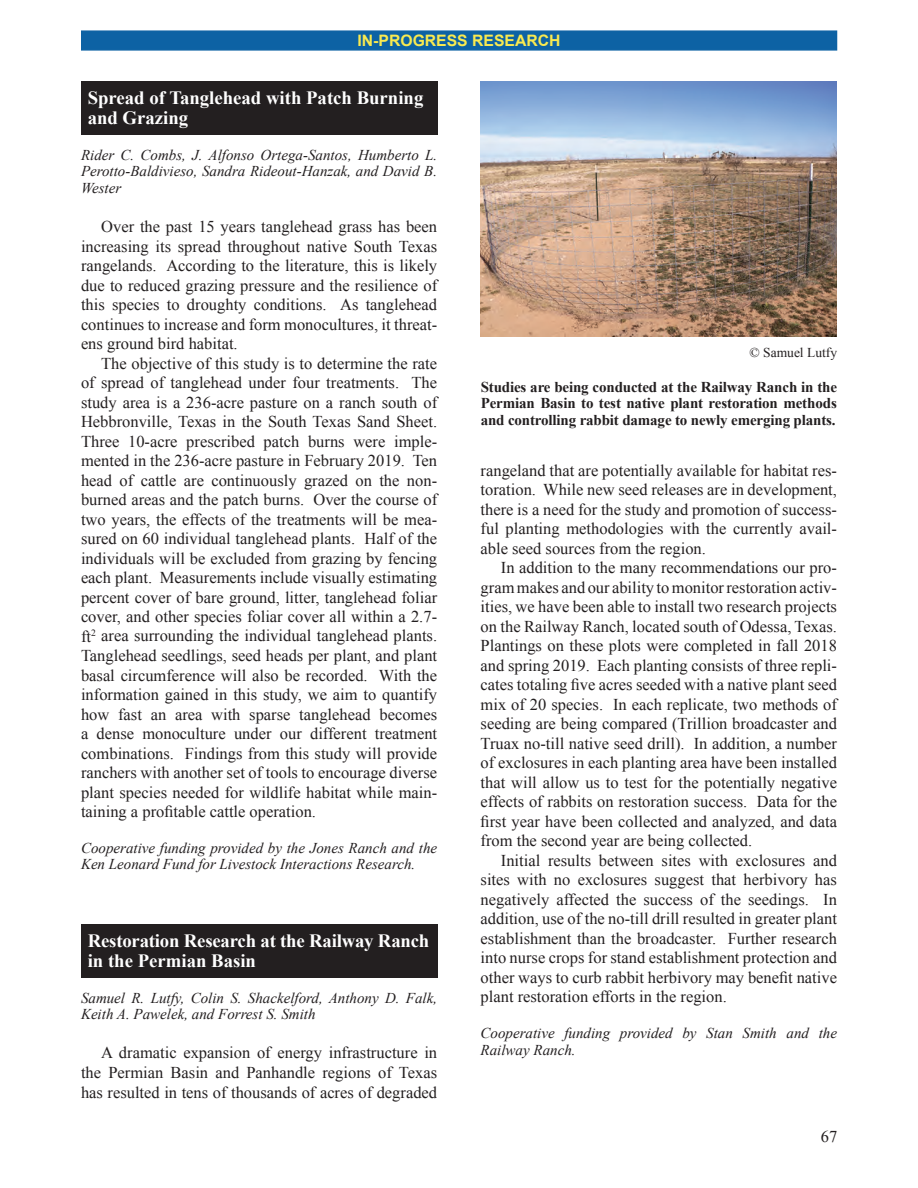
<style>
.page{position:relative;width:918px;height:1188px;background:#fff}
.page>*{position:absolute;margin:0;border:0;box-sizing:border-box;transform-origin:0 0}
.t1{font:700 18.75px/19.5px "Times New Roman";color:#fff}
.t2{font:16.5px/19.5px "Times New Roman";color:#231f20;text-align:justify}
.t3{font:700 15.75px "Arial";color:#f9ea50}
.t4{font:italic 15px/16.5px "Times New Roman";color:#231f20}
.t5{font:700 15px/16.5px "Times New Roman";letter-spacing:-.01em;color:#231f20;text-align:justify}
.t6{font:13.5px "Times New Roman";color:#231f20}
</style>
<div class="page">
<div style="left:81px;top:30px;width:756px;height:21px;background:#0d62a4;border:2px solid #0d62a4"></div>
<div style="left:81px;top:924px;width:356px;height:54px;background:#231f20"></div>
<div style="left:81px;top:81px;width:356px;height:54px;background:#231f20"></div>
<img style="left:481px;top:81px;width:356px;height:256px">
<p class="t3" style="left:358px;top:30px;width:205px">IN-PROGRESS RESEARCH</p>
<p class="t1" style="left:88px;top:88px;width:337px">Spread of Tanglehead with Patch Burning and Grazing</p>
<p class="t4" style="left:81px;top:146px;width:358px;text-align:justify">Rider C. Combs, J. Alfonso Ortega-Santos, Humberto L.<br>Perotto-Baldivieso, Sandra Rideout-Hanzak, and David B.<br>Wester</p>
<p class="t2" style="left:81px;top:216px;width:358px;text-indent:20px">Over the past 15 years tanglehead grass has been increasing its spread throughout native South Texas rangelands. According to the literature, this is likely due to reduced grazing pressure and the resilience of this species to droughty conditions. As tanglehead continues to increase and form monocultures, it threat&shy;ens ground bird habitat.</p>
<p class="t2" style="left:81px;top:353px;width:358px;text-indent:20px">The objective of this study is to determine the rate of spread of tanglehead under four treatments. The study area is a 236-acre pasture on a ranch south of Hebbronville, Texas in the South Texas Sand Sheet.<br>Three 10-acre prescribed patch burns were imple&shy;mented in the 236-acre pasture in February 2019. Ten head of cattle are continuously grazed on the non&shy;burned areas and the patch burns. Over the course of two years, the effects of the treatments will be mea&shy;sured on 60 individual tanglehead plants. Half of the individuals will be excluded from grazing by fencing each plant. Measurements include visually estimating percent cover of bare ground, litter, tanglehead foliar cover, and other species foliar cover all within a 2.7- ft<sup>2</sup> area surrounding the individual tanglehead plants.<br>Tanglehead seedlings, seed heads per plant, and plant basal circumference will also be recorded. With the information gained in this study, we aim to quantify how fast an area with sparse tanglehead becomes a dense monoculture under our different treatment combinations. Findings from this study will provide ranchers with another set of tools to encourage diverse plant species needed for wildlife habitat while main&shy;taining a profitable cattle operation.</p>
<p class="t4" style="left:81px;top:839px;width:358px">Cooperative funding provided by the Jones Ranch and the<br>Ken Leonard Fund for Livestock Interactions Research.</p>
<p class="t1" style="left:88px;top:931px;width:343px">Restoration Research at the Railway Ranch in the Permian Basin</p>
<p class="t4" style="left:81px;top:989px;width:358px">Samuel R. Lutfy, Colin S. Shackelford, Anthony D. Falk,<br>Keith A. Pawelek, and Forrest S. Smith</p>
<p class="t2" style="left:81px;top:1043px;width:358px;text-indent:20px">A dramatic expansion of energy infrastructure in the Permian Basin and Panhandle regions of Texas has resulted in tens of thousands of acres of degraded</p>
<p class="t6" style="left:750px;top:343px;width:89px">© Samuel Lutfy</p>
<p class="t5" style="left:481px;top:378px;width:358px">Studies are being conducted at the Railway Ranch in the Permian Basin to test native plant restoration methods and controlling rabbit damage to newly emerging plants.</p>
<p class="t2" style="left:481px;top:460px;width:358px">rangeland that are potentially available for habitat res&shy;toration. While new seed releases are in development, there is a need for the study and promotion of success&shy;ful planting methodologies with the currently avail&shy;able seed sources from the region.</p>
<p class="t2" style="left:481px;top:558px;width:358px;text-indent:20px">In addition to the many recommendations our pro&shy;gram makes and our ability to monitor restoration activ&shy;ities, we have been able to install two research projects on the Railway Ranch, located south of Odessa, Texas.<br>Plantings on these plots were completed in fall 2018 and spring 2019. Each planting consists of three repli&shy;cates totaling five acres seeded with a native plant seed mix of 20 species. In each replicate, two methods of seeding are being compared (Trillion broadcaster and Truax no-till native seed drill). In addition, a number of exclosures in each planting area have been installed that will allow us to test for the potentially negative effects of rabbits on restoration success. Data for the first year have been collected and analyzed, and data from the second year are being collected.</p>
<p class="t2" style="left:481px;top:850px;width:358px;text-indent:20px">Initial results between sites with exclosures and sites with no exclosures suggest that herbivory has negatively affected the success of the seedings. In addition, use of the no-till drill resulted in greater plant establishment than the broadcaster. Further research into nurse crops for stand establishment protection and other ways to curb rabbit herbivory may benefit native plant restoration efforts in the region.</p>
<p class="t4" style="left:481px;top:1025px;width:358px">Cooperative funding provided by Stan Smith and the<br>Railway Ranch.</p>
<p class="t2" style="left:821px;top:1127px;width:18px">67</p>
</div>
